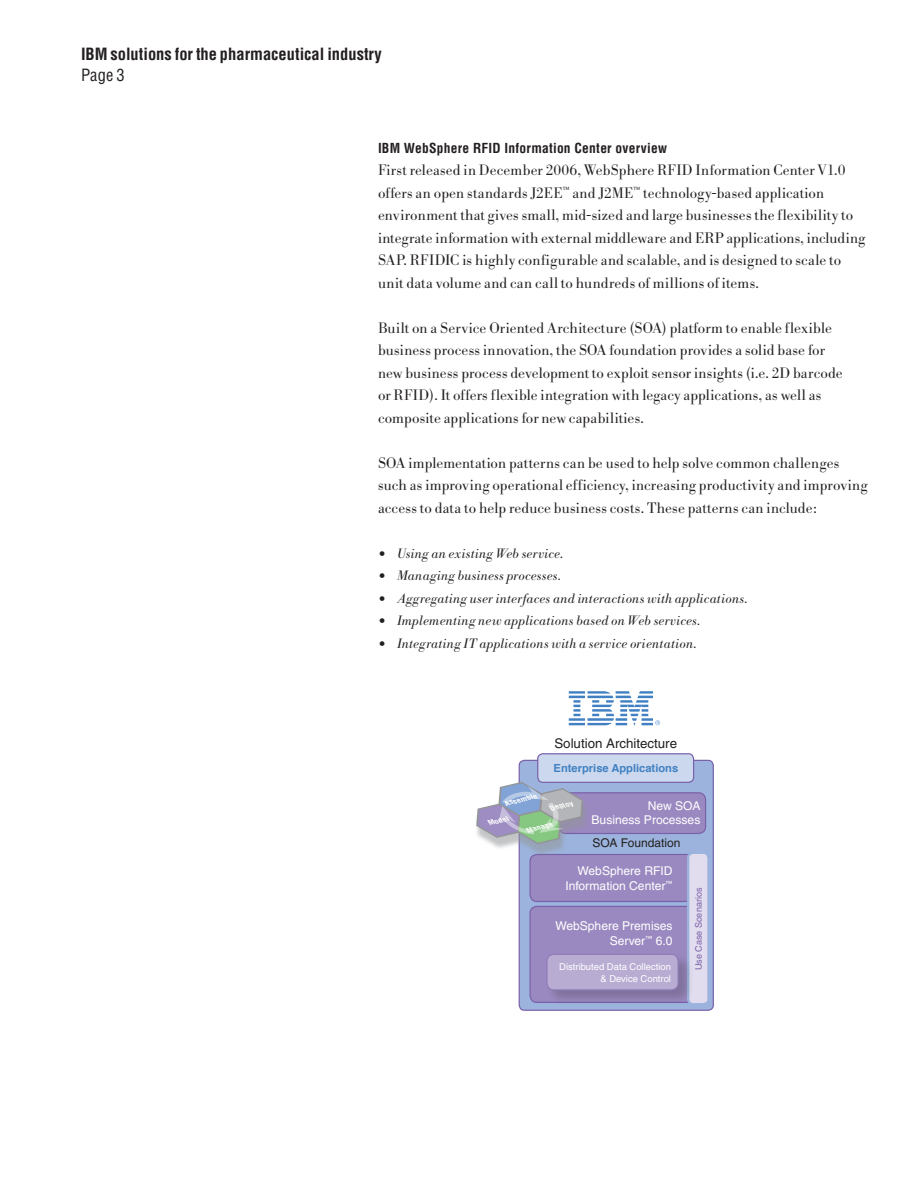
<style>
.page{position:relative;width:918px;height:1188px;background:#fff}
.page>*{position:absolute;margin:0;border:0;box-sizing:border-box;transform-origin:0 0}
.t1{font:700 condensed 16.5px "Helvetica";color:#231f20}
.t2{font:condensed 16.5px "Helvetica";color:#231f20}
.WP_Body_Text__Bodoni{font:300 15px/22.5px "B Bodoni";letter-spacing:.01em;color:#231f20}
.WP_Bodoni_Bullet_Tex{font:italic 300 13.5px "B Bodoni";letter-spacing:.02em;color:#231f20}
.WP_Body_Subhead__Hel{font:700 condensed 13.5px "Helvetica";letter-spacing:.015em;color:#231f20}
.t3{font:13.35px "Helvetica";color:#231f20}
.t4{font:12.15px/14.5px "Helvetica";color:#fff;text-align:right}
.t5{font:12px "Helvetica";color:#231f20}
.t6{font:700 11.1px "Helvetica";color:#4181c3}
.t7{font:9.45px/12.1px "Helvetica";color:#fff;text-align:right}
.t8{font:9px "Helvetica";color:#7960aa}
.WP_Subject_Id{font:italic 700 condensed 6.9px "Helvetica";color:#fff;scale:1.19 1}
.s1{font-size:21px}
</style>
<div class="page">
<div style="left:519px;top:760px;width:194px;height:250px;background:#9cb4dd;border-radius:5px"></div>
<div style="left:519px;top:760px;width:195px;height:251px;border:1px solid #7960aa;border-radius:5px"></div>
<div style="left:559px;top:793px;width:147px;height:41px;background:#9a89c0;border-radius:7px"></div>
<div style="left:558px;top:792px;width:148px;height:42px;border:1px solid #7960aa;border-radius:7px"></div>
<div style="left:530px;top:854px;width:174px;height:48px;background:#9a89c0;border-radius:7px"></div>
<div style="left:529px;top:854px;width:176px;height:48px;border:1px solid #7960aa;border-radius:7px"></div>
<div style="left:530px;top:906px;width:174px;height:96px;background:#9a89c0;border-radius:7px"></div>
<div style="left:529px;top:906px;width:176px;height:97px;border:1px solid #7960aa;border-radius:7px"></div>
<div style="left:688px;top:853px;width:21px;height:151px;background:#e2ddee;border-radius:5px"></div>
<div style="left:687px;top:852px;width:23px;height:153px;border:2px solid #9cb4dd;border-radius:5px"></div>
<div style="left:545px;top:953px;width:149px;height:53px;background:#231f20;opacity:.75"></div>
<div style="left:547px;top:954px;width:131px;height:36px;background:#b8acd2;border-radius:7px"></div>
<div style="left:546px;top:954px;width:133px;height:37px;border:1px solid #7960aa;border-radius:7px"></div>
<svg style="left:569px;top:691px;width:91px;height:34px"></svg>
<div style="left:538px;top:754px;width:156px;height:28px;background:#ccd8ed;border-radius:5px"></div>
<div style="left:537px;top:753px;width:157px;height:30px;border:1px solid #7960aa;border-radius:5px"></div>
<div style="left:473px;top:786px;width:118px;height:72px;background:#939598;opacity:.55"></div>
<svg style="left:473px;top:778px;width:121px;height:70px"></svg>
<p class="t1" style="left:81px;top:44px;width:302px">IBM solutions for the pharmaceutical industry</p>
<p class="t2" style="left:81px;top:65px;width:34px">Page</p>
<p class="WP_Body_Subhead__Hel" style="left:378px;top:139px;width:291px">IBM WebSphere RFID Information Center overview</p>
<p class="WP_Body_Text__Bodoni" style="left:378px;top:159px;width:489px">First released in December 2006, WebSphere RFID Information Center V1.0 offers an open standards J2EE<sup>™</sup> and J2ME<sup>™</sup> technology-based application environment that gives small, mid-sized and large businesses the flexibility to integrate information with external middleware and ERP applications, including SAP. RFIDIC is highly configurable and scalable, and is designed to scale to unit data volume and can call to hundreds of millions of items.</p>
<p class="WP_Body_Text__Bodoni" style="left:378px;top:317px;width:466px">Built on a Service Oriented Architecture (SOA) platform to enable flexible business process innovation, the SOA foundation provides a solid base for new business process development to exploit sensor insights (i.e. 2D barcode or RFID). It offers flexible integration with legacy applications, as well as composite applications for new capabilities.</p>
<p class="WP_Body_Text__Bodoni" style="left:378px;top:452px;width:491px">SOA implementation patterns can be used to help solve common challenges such as improving operational efficiency, increasing productivity and improving access to data to help reduce business costs. These patterns can include:</p>
<p class="WP_Bodoni_Bullet_Tex" style="left:378px;top:545px;width:187px"><span class="s1">•</span> Using an existing Web service.</p>
<p class="WP_Bodoni_Bullet_Tex" style="left:378px;top:568px;width:184px"><span class="s1">•</span> Managing business processes.</p>
<p class="WP_Bodoni_Bullet_Tex" style="left:378px;top:590px;width:371px"><span class="s1">•</span> Aggregating user interfaces and interactions with applications.</p>
<p class="WP_Bodoni_Bullet_Tex" style="left:378px;top:613px;width:324px"><span class="s1">•</span> Implementing new applications based on Web services.</p>
<p class="WP_Bodoni_Bullet_Tex" style="left:378px;top:635px;width:320px"><span class="s1">•</span> Integrating IT applications with a service orientation.</p>
<p class="t3" style="left:554px;top:735px;width:124px">Solution Architecture</p>
<p class="t6" style="left:554px;top:761px;width:126px">Enterprise Applications</p>
<p class="WP_Subject_Id" style="left:505px;top:799px;width:29px;rotate:-13deg">Assemble</p>
<p class="WP_Subject_Id" style="left:550px;top:804px;width:21px;rotate:-13deg">Deploy</p>
<p class="WP_Subject_Id" style="left:526px;top:826px;width:24px;rotate:-13deg">Manage</p>
<p class="WP_Subject_Id" style="left:488px;top:818px;width:19px;rotate:-13deg">Model</p>
<p class="t4" style="left:592px;top:798px;width:110px">New SOA<br>Business Processes</p>
<p class="t5" style="left:592px;top:836px;width:90px">SOA Foundation</p>
<p class="t4" style="left:565px;top:864px;width:109px">WebSphere RFID<br>Information Center<sup>™</sup></p>
<p class="t4" style="left:555px;top:918px;width:119px">WebSphere Premises<br>Server<sup>™</sup> 6.0</p>
<p class="t7" style="left:559px;top:960px;width:113px">Distributed Data Collection &amp; Device Control</p>
<p class="t8" style="left:694px;top:970px;width:84px;rotate:-90deg">Use Case Scenarios</p>
</div>
